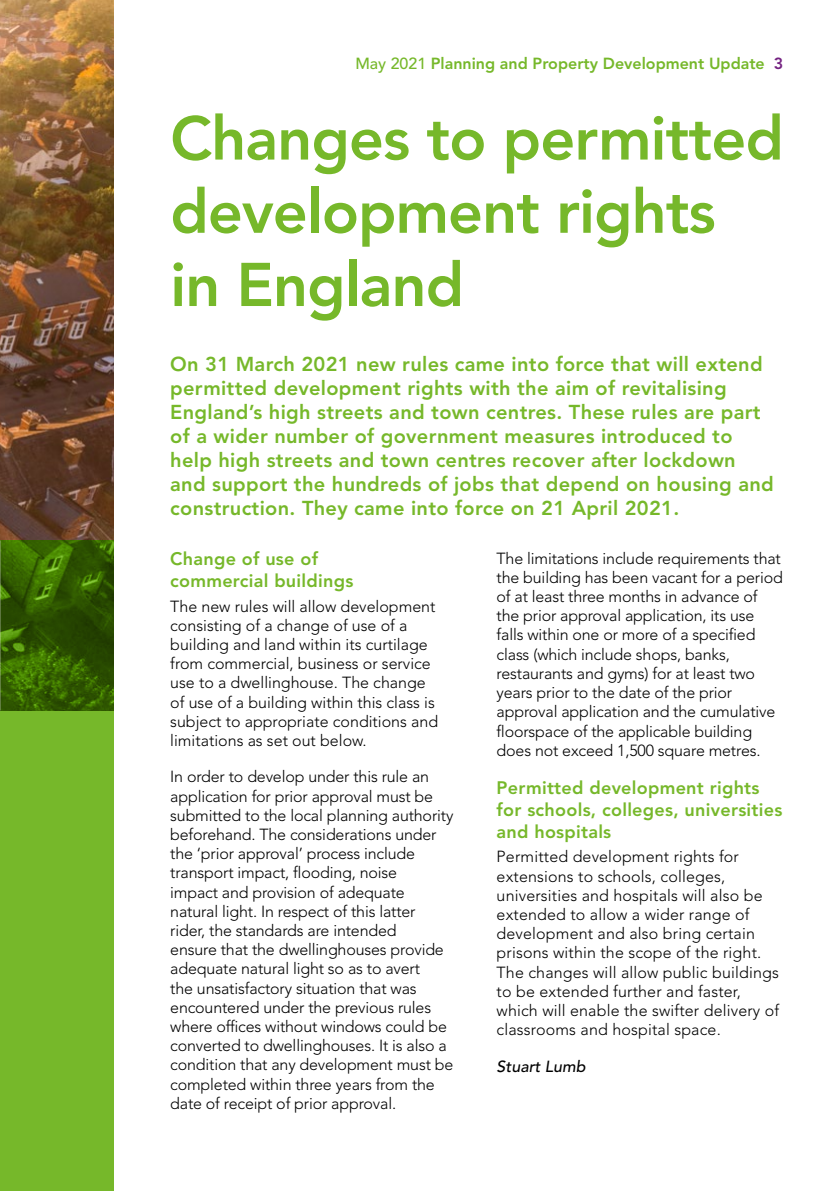
<style>
.page{position:relative;width:840px;height:1191px;background:#fff}
.page>*{position:absolute;margin:0;border:0;box-sizing:border-box;transform-origin:0 0}
.t1{font:800 61px/73.2px "Avenir LT Pro";letter-spacing:-.015em;color:#76b82a}
.t2{font:800 20px/24px "Avenir LT Pro";letter-spacing:.015em;color:#76b82a}
.t3{font:800 18px/21.6px "Avenir LT Pro";letter-spacing:.015em;color:#76b82a}
.t4{font:300 16px/19.2px "Avenir LT Std";letter-spacing:-.01em;color:#000}
.t5{font:300 16px/19.2px "Avenir LT Std";letter-spacing:.01em;color:#000}
.t6{font:800 16px "Avenir LT Pro";color:#76b82a}
.t7{font:italic 500 16px "Avenir LT Pro";color:#000}
.s1{font-weight:500}
.s2{color:#742281}
</style>
<div class="page">
<img style="left:0;top:0;width:113px;height:540px">
<svg style="left:0;top:540px;width:113px;height:651px;fill:#76b82a"></svg>
<img style="left:0;top:540px;width:1px;height:170px">
<p class="t6" style="left:355px;top:54px;width:429px"><span class="s1">May 2021</span> Planning and Property Development Update <span class="s2">3</span></p>
<h1 class="t1" style="left:170px;top:102px;width:614px">Changes to permitted development rights<br>in England</h1>
<p class="t2" style="left:170px;top:352px;width:604px">On 31 March 2021 new rules came into force that will extend permitted development rights with the aim of revitalising England’s high streets and town centres. These rules are part of a wider number of government measures introduced to help high streets and town centres recover after lockdown and support the hundreds of jobs that depend on housing and construction. They came into force on 21 April 2021.</p>
<p class="t3" style="left:170px;top:548px;width:184px">Change of use of commercial buildings</p>
<p class="t4" style="left:170px;top:596px;width:269px">The new rules will allow development consisting of a change of use of a building and land within its curtilage from commercial, business or service use to a dwellinghouse. The change of use of a building within this class is subject to appropriate conditions and limitations as set out below.</p>
<p class="t4" style="left:170px;top:767px;width:284px">In order to develop under this rule an application for prior approval must be submitted to the local planning authority beforehand. The considerations under the ‘prior approval’ process include transport impact, flooding, noise<br>impact and provision of adequate natural light. In respect of this latter rider, the standards are intended<br>ensure that the dwellinghouses provide adequate natural light so as to avert<br>the unsatisfactory situation that was encountered under the previous rules where offices without windows could be converted to dwellinghouses. It is also a condition that any development must be completed within three years from the date of receipt of prior approval.</p>
<p class="t4" style="left:496px;top:548px;width:287px">The limitations include requirements that the building has been vacant for a period of at least three months in advance of the prior approval application, its use falls within one or more of a specified class (which include shops, banks, restaurants and gyms) for at least two years prior to the date of the prior approval application and the cumulative floorspace of the applicable building does not exceed 1,500 square metres.</p>
<p class="t3" style="left:496px;top:777px;width:287px">Permitted development rights for schools, colleges, universities and hospitals</p>
<p class="t5" style="left:496px;top:847px;width:284px">Permitted development rights for extensions to schools, colleges, universities and hospitals will also be extended to allow a wider range of development and also bring certain prisons within the scope of the right.<br>The changes will allow public buildings to be extended further and faster, which will enable the swifter delivery of classrooms and hospital space.</p>
<p class="t7" style="left:496px;top:1056px;width:90px">Stuart Lumb</p>
</div>
